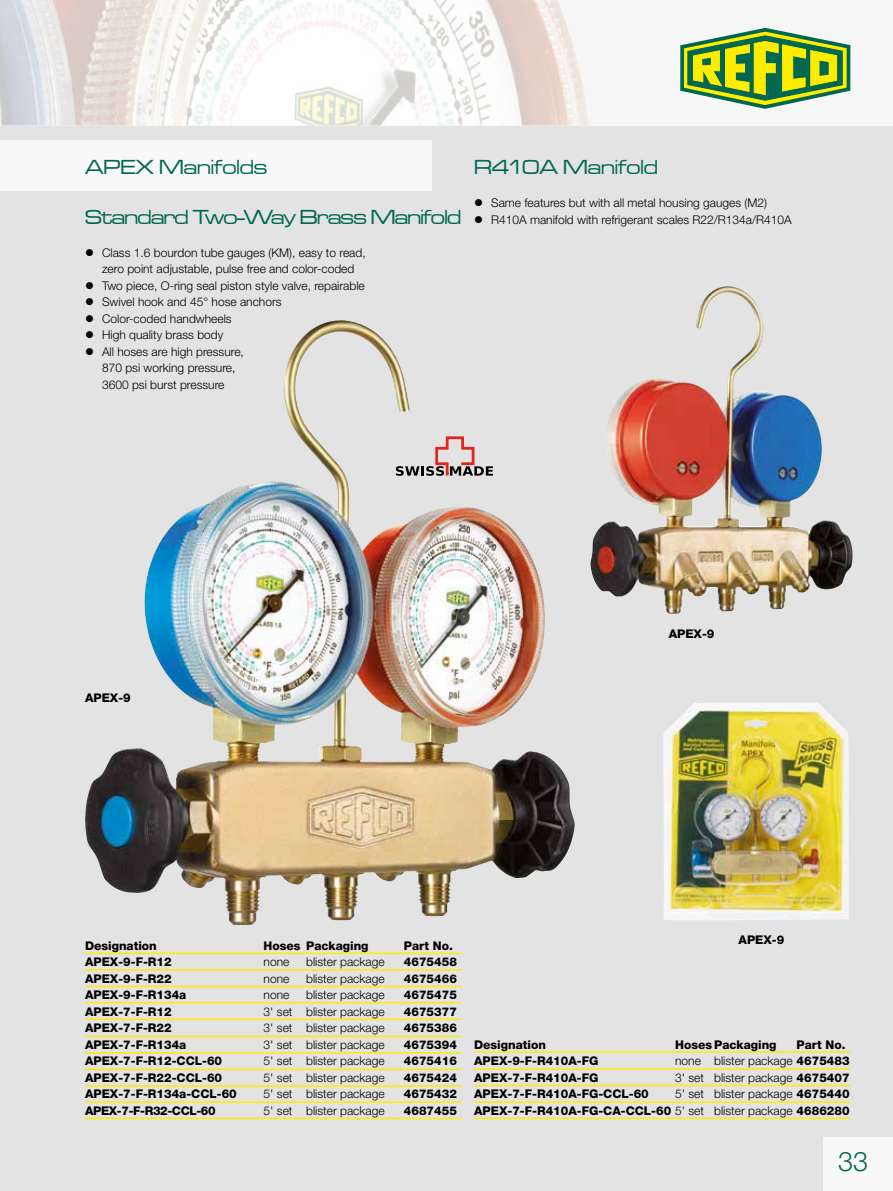
<style>
.page{position:relative;width:893px;height:1191px;background:#fff}
.page>*{position:absolute;margin:0;border:0;box-sizing:border-box;transform-origin:0 0}
.t1{font:300 27px "Helvetica Neue LT Pro";color:#006751}
.t2{font:21px "Microgramma D Medi Exte";letter-spacing:-.02em;color:#006751}
.t3{font:21px "Microgramma D Medi Exte";color:#006751}
.t4{font:300 12px/16.5px "Helvetica Neue LT Pro";color:#000;text-align:center}
.t5{font:800 12px/16.5px "Helvetica Neue LT Pro";color:#000;text-align:right}
.t6{font:800 12px "Helvetica Neue LT Pro";letter-spacing:-.03em;color:#000}
.s1{font-weight:800}
.s2{font-weight:300}
</style>
<div class="page">
<img style="left:0;top:125px;width:893px;height:1066px">
<div style="left:823px;top:1137px;width:70px;height:54px;background:#f8f8f8"></div>
<svg style="left:0;top:0;width:851px;height:125px;fill:#f6f6f6"></svg>
<svg style="left:680px;top:28px;width:170px;height:81px"></svg>
<hr style="left:474px;top:1068px;width:376px;height:1px;background:#ffed00">
<hr style="left:474px;top:1084px;width:376px;height:2px;background:#ffed00">
<hr style="left:474px;top:1101px;width:376px;height:1px;background:#ffed00">
<hr style="left:474px;top:1117px;width:376px;height:2px;background:#ffed00">
<hr style="left:474px;top:1051px;width:376px;height:1px;background:#ffed00">
<div style="left:0;top:140px;width:432px;height:50px;background:#f8f8f8"></div>
<hr style="left:85px;top:952px;width:376px;height:2px;background:#ffed00">
<hr style="left:85px;top:969px;width:376px;height:1px;background:#ffed00">
<hr style="left:85px;top:985px;width:376px;height:2px;background:#ffed00">
<hr style="left:85px;top:1002px;width:376px;height:1px;background:#ffed00">
<hr style="left:85px;top:1018px;width:376px;height:2px;background:#ffed00">
<hr style="left:85px;top:1035px;width:376px;height:2px;background:#ffed00">
<hr style="left:85px;top:1052px;width:376px;height:1px;background:#ffed00">
<hr style="left:85px;top:1068px;width:376px;height:2px;background:#ffed00">
<hr style="left:85px;top:1085px;width:376px;height:1px;background:#ffed00">
<hr style="left:85px;top:1101px;width:376px;height:2px;background:#ffed00">
<hr style="left:85px;top:1117px;width:376px;height:2px;background:#ffed00">
<img style="left:696px;top:286px;width:31px;height:39px">
<img style="left:284px;top:320px;width:57px;height:76px">
<img style="left:663px;top:702px;width:186px;height:218px">
<svg style="left:396px;top:435px;width:97px;height:42px;background:#c8b8b8"></svg>
<h2 class="t3" style="left:85px;top:154px;width:184px">APEX Manifolds</h2>
<h2 class="t3" style="left:474px;top:154px;width:185px">R410A Manifold</h2>
<p class="t4" style="left:474px;top:194px;width:294px">● Same features but with all metal housing gauges (M2)</p>
<p class="t4" style="left:474px;top:211px;width:319px">● R410A manifold with refrigerant scales R22/R134a/R410A</p>
<h2 class="t2" style="left:85px;top:203px;width:378px">Standard Two-Way Brass Manifold</h2>
<p class="t4" style="left:85px;top:244px;width:282px">● Class 1.6 bourdon tube gauges (KM), easy to read, zero point adjustable, pulse free and color-coded</p>
<p class="t4" style="left:85px;top:277px;width:281px">● Two piece, O-ring seal piston style valve, repairable</p>
<p class="t4" style="left:85px;top:293px;width:198px">● Swivel hook and 45° hose anchors</p>
<p class="t4" style="left:85px;top:310px;width:148px">● Color-coded handwheels</p>
<p class="t4" style="left:85px;top:326px;width:140px">● High quality brass body</p>
<p class="t4" style="left:102px;top:343px;width:143px;text-align:left;text-indent:-17px">● All hoses are high pressure,<br>870 psi working pressure,<br>3600 psi burst pressure</p>
<p class="t5" style="left:85px;top:689px;width:47px">APEX-9</p>
<p class="t5" style="left:669px;top:625px;width:47px">APEX-9</p>
<p class="t5" style="left:85px;top:937px;width:73px">Designation</p>
<p class="t5" style="left:264px;top:937px;width:106px">Hoses Packaging</p>
<p class="t5" style="left:404px;top:937px;width:50px">Part No.</p>
<p class="t5" style="left:85px;top:953px;width:88px">APEX-9-F-R12</p>
<p class="t4" style="left:264px;top:953px;width:27px">none</p>
<p class="t4" style="left:306px;top:953px;width:80px">blister package</p>
<p class="t5" style="left:404px;top:953px;width:54px">4675458</p>
<p class="t5" style="left:85px;top:970px;width:88px">APEX-9-F-R22</p>
<p class="t4" style="left:264px;top:970px;width:27px">none</p>
<p class="t4" style="left:306px;top:970px;width:80px">blister package</p>
<p class="t5" style="left:404px;top:970px;width:54px">4675466</p>
<p class="t5" style="left:85px;top:986px;width:103px">APEX-9-F-R134a</p>
<p class="t4" style="left:264px;top:986px;width:27px">none</p>
<p class="t4" style="left:306px;top:986px;width:80px">blister package</p>
<p class="t5" style="left:404px;top:986px;width:54px">4675475</p>
<p class="t5" style="left:85px;top:1003px;width:88px">APEX-7-F-R12</p>
<p class="t4" style="left:264px;top:1003px;width:122px">3' set blister package</p>
<p class="t5" style="left:404px;top:1003px;width:54px">4675377</p>
<p class="t5" style="left:85px;top:1019px;width:88px">APEX-7-F-R22</p>
<p class="t4" style="left:264px;top:1019px;width:122px">3' set blister package</p>
<p class="t5" style="left:404px;top:1019px;width:54px">4675386</p>
<p class="t5" style="left:85px;top:1036px;width:103px">APEX-7-F-R134a</p>
<p class="t4" style="left:264px;top:1036px;width:122px">3' set blister package</p>
<p class="t5" style="left:404px;top:1036px;width:54px">4675394</p>
<p class="t5" style="left:85px;top:1052px;width:139px">APEX-7-F-R12-CCL-60</p>
<p class="t4" style="left:264px;top:1052px;width:122px">5' set blister package</p>
<p class="t5" style="left:404px;top:1052px;width:54px">4675416</p>
<p class="t5" style="left:85px;top:1069px;width:139px">APEX-7-F-R22-CCL-60</p>
<p class="t4" style="left:264px;top:1069px;width:122px">5' set blister package</p>
<p class="t5" style="left:404px;top:1069px;width:54px">4675424</p>
<p class="t5" style="left:85px;top:1085px;width:153px">APEX-7-F-R134a-CCL-60</p>
<p class="t4" style="left:264px;top:1085px;width:122px">5' set blister package</p>
<p class="t5" style="left:404px;top:1085px;width:54px">4675432</p>
<p class="t6" style="left:85px;top:1103px;width:132px">APEX-7-F-R32-CCL-60</p>
<p class="t4" style="left:264px;top:1102px;width:122px">5' set blister package</p>
<p class="t5" style="left:404px;top:1102px;width:54px">4687455</p>
<p class="t5" style="left:739px;top:931px;width:47px">APEX-9</p>
<p class="t5" style="left:474px;top:1036px;width:73px">Designation</p>
<p class="t5" style="left:675px;top:1036px;width:103px">Hoses Packaging</p>
<p class="t5" style="left:797px;top:1036px;width:50px">Part No.</p>
<p class="t5" style="left:474px;top:1052px;width:126px">APEX-9-F-R410A-FG</p>
<p class="t4" style="left:675px;top:1052px;width:176px">none blister package <span class="s1">4675483</span></p>
<p class="t5" style="left:474px;top:1069px;width:126px">APEX-7-F-R410A-FG</p>
<p class="t4" style="left:675px;top:1069px;width:176px">3' set blister package <span class="s1">4675407</span></p>
<p class="t5" style="left:474px;top:1085px;width:176px">APEX-7-F-R410A-FG-CCL-60</p>
<p class="t5" style="left:474px;top:1085px;width:377px"><span class="s2">5' set blister package</span> 4675440<br>APEX-7-F-R410A-FG-CA-CCL-60 <span class="s2">5' set blister package</span> 4686280</p>
<h1 class="t1" style="left:838px;top:1144px;width:31px">33</h1>
</div>
